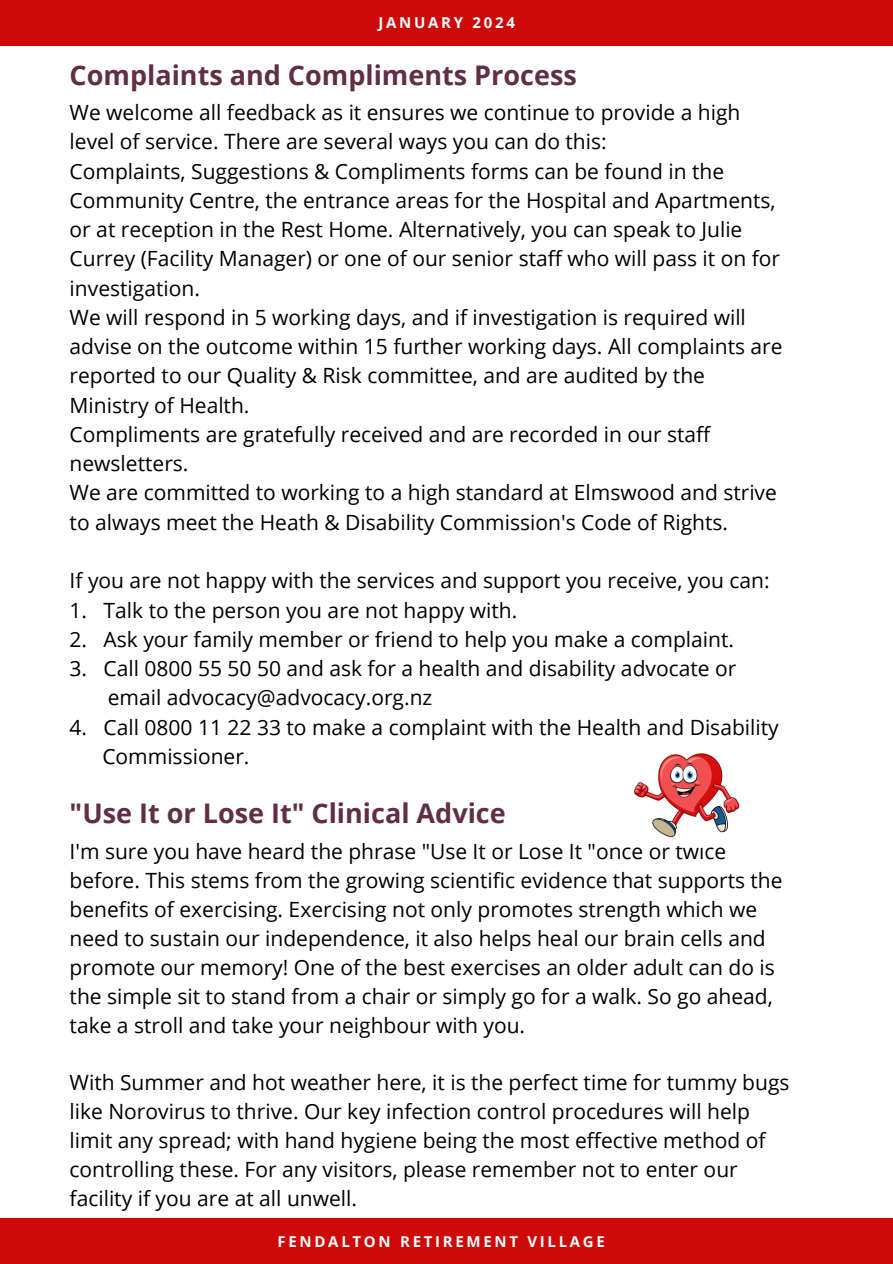
<style>
.page{position:relative;width:893px;height:1264px;background:#fff}
.page>*{position:absolute;margin:0;border:0;box-sizing:border-box;transform-origin:0 0}
.t1{font:700 27px "Open Sans";color:#612e47}
.t2{font:21px/29.2px "Open Sans";color:#000}
.t3{font:700 15px "Open Sans";letter-spacing:.18em;color:#fff}
</style>
<div class="page">
<div style="left:0;top:1218px;width:892px;height:45px;background:#cc0b08"></div>
<div style="left:0;top:0;width:892px;height:45px;background:#cc0b08"></div>
<img style="left:633px;top:753px;width:107px;height:85px">
<p class="t3" style="left:378px;top:12px;width:138px">JANUARY 2024</p>
<h1 class="t1" style="left:70px;top:57px;width:508px">Complaints and Compliments Process</h1>
<h2 class="t2" style="left:70px;top:97px;width:714px">We welcome all feedback as it ensures we continue to provide a high level of service. There are several ways you can do this:<br>Complaints, Suggestions &amp; Compliments forms can be found in the Community Centre, the entrance areas for the Hospital and Apartments, or at reception in the Rest Home. Alternatively, you can speak to Julie Currey (Facility Manager) or one of our senior staff who will pass it on for investigation.<br>We will respond in 5 working days, and if investigation is required will advise on the outcome within 15 further working days. All complaints are reported to our Quality &amp; Risk committee, and are audited by the Ministry of Health.<br>Compliments are gratefully received and are recorded in our staff newsletters.<br>We are committed to working to a high standard at Elmswood and strive to always meet the Heath &amp; Disability Commission's Code of Rights.</h2>
<h2 class="t2" style="left:70px;top:565px;width:701px">If you are not happy with the services and support you receive, you can:</h2>
<h2 class="t2" style="left:70px;top:594px;width:449px">1. Talk to the person you are not happy with.</h2>
<h2 class="t2" style="left:70px;top:624px;width:666px">2. Ask your family member or friend to help you make a complaint.</h2>
<h2 class="t2" style="left:108px;top:653px;width:630px;text-indent:-38px">3. Call 0800 55 50 50 and ask for a health and disability advocate or email advocacy@advocacy.org.nz</h2>
<h2 class="t2" style="left:102px;top:711px;width:678px;text-indent:-33px">4. Call 0800 11 22 33 to make a complaint with the Health and Disability<br>Commissioner.</h2>
<h2 class="t1" style="left:70px;top:794px;width:437px">"Use It or Lose It" Clinical Advice</h2>
<p class="t2" style="left:70px;top:836px;width:714px">I'm sure you have heard the phrase "Use It or Lose It "once or twice before. This stems from the growing scientific evidence that supports the benefits of exercising. Exercising not only promotes strength which we need to sustain our independence, it also helps heal our brain cells and promote our memory! One of the best exercises an older adult can do is the simple sit to stand from a chair or simply go for a walk. So go ahead, take a stroll and take your neighbour with you.</p>
<h1 class="t2" style="left:70px;top:1067px;width:721px">With Summer and hot weather here, it is the perfect time for tummy bugs like Norovirus to thrive. Our key infection control procedures will help limit any spread; with hand hygiene being the most effective method of controlling these. For any visitors, please remember not to enter our facility if you are at all unwell.</h1>
<p class="t3" style="left:277px;top:1230px;width:329px">FENDALTON RETIREMENT VILLAGE</p>
</div>
